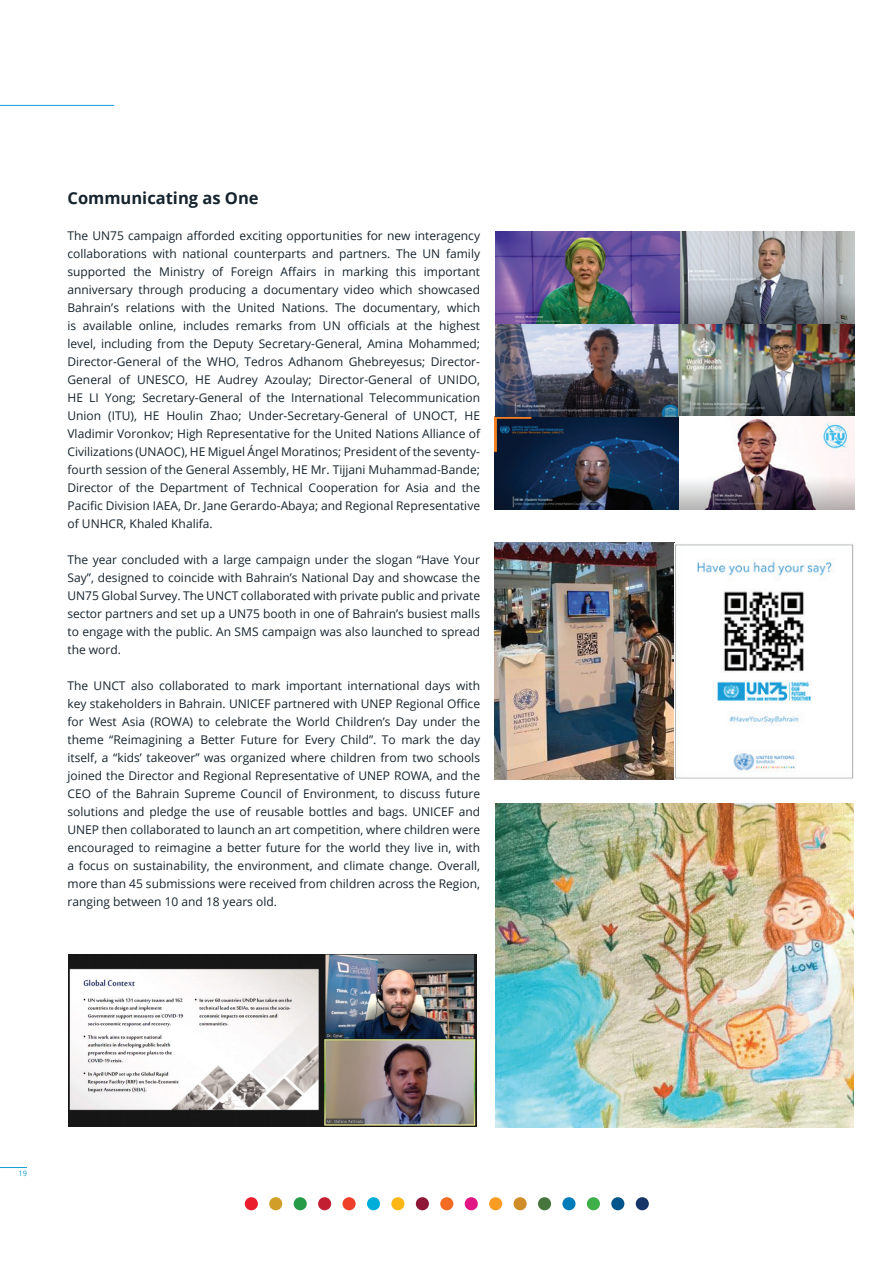
<style>
.page{position:relative;width:893px;height:1263px;background:#fff}
.page>*{position:absolute;margin:0;border:0;box-sizing:border-box;transform-origin:0 0}
.t1{font:700 16.5px "Open Sans";color:#16242e}
.t2{font:12px/18px "Open Sans";color:#16242e;text-align:justify}
.t3{font:7.5px "Open Sans";color:#159dd9}
</style>
<div class="page">
<svg style="left:0;top:1167px;width:27px;height:1px"></svg>
<hr style="left:0;top:105px;width:114px;height:1px;background:#159dd9">
<div style="left:636px;top:1197px;width:13px;height:13px;background:#183567;border-radius:50%"></div>
<div style="left:587px;top:1197px;width:13px;height:13px;background:#3eaf49;border-radius:50%"></div>
<div style="left:538px;top:1197px;width:13px;height:13px;background:#46763b;border-radius:50%"></div>
<div style="left:489px;top:1197px;width:13px;height:13px;background:#f89c24;border-radius:50%"></div>
<div style="left:440px;top:1197px;width:13px;height:13px;background:#f36c24;border-radius:50%"></div>
<div style="left:391px;top:1197px;width:13px;height:13px;background:#fcb615;border-radius:50%"></div>
<div style="left:343px;top:1197px;width:13px;height:13px;background:#ef3e2a;border-radius:50%"></div>
<div style="left:611px;top:1197px;width:13px;height:13px;background:#01558a;border-radius:50%"></div>
<div style="left:562px;top:1197px;width:13px;height:13px;background:#007cbb;border-radius:50%"></div>
<div style="left:514px;top:1197px;width:13px;height:13px;background:#cf8d29;border-radius:50%"></div>
<div style="left:465px;top:1197px;width:13px;height:13px;background:#e11584;border-radius:50%"></div>
<div style="left:416px;top:1197px;width:13px;height:13px;background:#8e1737;border-radius:50%"></div>
<div style="left:367px;top:1197px;width:13px;height:13px;background:#00add9;border-radius:50%"></div>
<div style="left:318px;top:1197px;width:13px;height:13px;background:#c21f32;border-radius:50%"></div>
<div style="left:269px;top:1197px;width:13px;height:13px;background:#d19f28;border-radius:50%"></div>
<div style="left:294px;top:1197px;width:13px;height:13px;background:#269b47;border-radius:50%"></div>
<div style="left:245px;top:1197px;width:13px;height:13px;background:#eb1c2c;border-radius:50%"></div>
<img style="left:69px;top:954px;width:408px;height:173px">
<img style="left:495px;top:232px;width:359px;height:277px">
<img style="left:494px;top:543px;width:360px;height:236px">
<img style="left:495px;top:804px;width:359px;height:323px">
<h1 class="t1" style="left:68px;top:186px;width:193px">Communicating as One</h1>
<p class="t2" style="left:68px;top:226px;width:414px">The UN75 campaign afforded exciting opportunities for new interagency collaborations with national counterparts and partners. The UN family supported the Ministry of Foreign Affairs in marking this important anniversary through producing a documentary video which showcased Bahrain’s relations with the United Nations. The documentary, which is available online, includes remarks from UN officials at the highest level, including from the Deputy Secretary-General, Amina Mohammed; Director-General of the WHO, Tedros Adhanom Ghebreyesus; Director-General of UNESCO, HE Audrey Azoulay; Director-General of UNIDO, HE LI Yong; Secretary-General of the International Telecommunication Union (ITU), HE Houlin Zhao; Under-Secretary-General of UNOCT, HE Vladimir Voronkov; High Representative for the United Nations Alliance of Civilizations (UNAOC), HE Miguel Ángel Moratinos; President of the seventy&shy;fourth session of the General Assembly, HE Mr. Tijjani Muhammad-Bande; Director of the Department of Technical Cooperation for Asia and the Pacific Division IAEA, Dr. Jane Gerardo-Abaya; and Regional Representative of UNHCR, Khaled Khalifa.</p>
<p class="t2" style="left:68px;top:550px;width:414px">The year concluded with a large campaign under the slogan “Have Your Say”, designed to coincide with Bahrain’s National Day and showcase the UN75 Global Survey. The UNCT collaborated with private public and private sector partners and set up a UN75 booth in one of Bahrain’s busiest malls to engage with the public. An SMS campaign was also launched to spread the word.</p>
<p class="t2" style="left:68px;top:676px;width:414px">The UNCT also collaborated to mark important international days with key stakeholders in Bahrain. UNICEF partnered with UNEP Regional Office for West Asia (ROWA) to celebrate the World Children’s Day under the theme “Reimagining a Better Future for Every Child”. To mark the day itself, a “kids’ takeover” was organized where children from two schools joined the Director and Regional Representative of UNEP ROWA, and the CEO of the Bahrain Supreme Council of Environment, to discuss future solutions and pledge the use of reusable bottles and bags. UNICEF and UNEP then collaborated to launch an art competition, where children were encouraged to reimagine a better future for the world they live in, with a focus on sustainability, the environment, and climate change. Overall, more than 45 submissions were received from children across the Region, ranging between 10 and 18 years old.</p>
<p class="t3" style="left:18px;top:1168px;width:10px">19</p>
</div>
